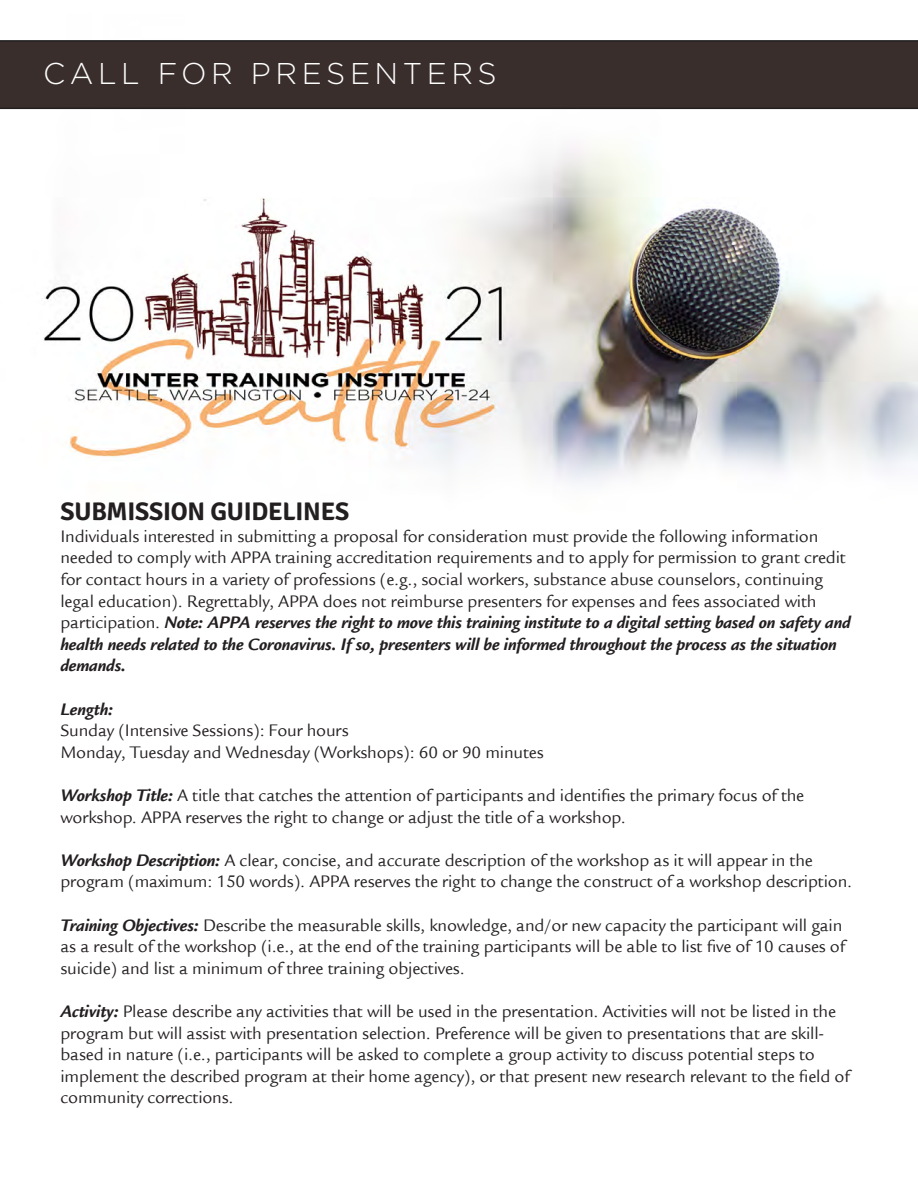
<style>
.page{position:relative;width:918px;height:1188px;background:#fff}
.page>*{position:absolute;margin:0;border:0;box-sizing:border-box;transform-origin:0 0}
.t1{font:300 30px "Gotham";letter-spacing:.15em;color:#fff}
.t2{font:700 25.5px "Signika Negative";letter-spacing:-.01em;color:#231f20}
.t3{font:18px/21.6px "Legacy Sans Std";letter-spacing:-.01em;color:#231f20}
.t4{font:italic 700 18px "Legacy Sans Std";letter-spacing:-.01em;color:#231f20}
.s1{font-weight:700;font-style:italic}
</style>
<div class="page">
<img style="left:0;top:109px;width:918px;height:375px">
<div style="left:0;top:40px;width:918px;height:69px;background:#392e2c"></div>
<p class="t1" style="left:43px;top:54px;width:455px">CALL FOR PRESENTERS</p>
<p class="t2" style="left:60px;top:496px;width:290px">SUBMISSION GUIDELINES</p>
<p class="t3" style="left:60px;top:525px;width:792px">Individuals interested in submitting a proposal for consideration must provide the following information needed to comply with APPA training accreditation requirements and to apply for permission to grant credit for contact hours in a variety of professions (e.g., social workers, substance abuse counselors, continuing legal education). Regrettably, APPA does not reimburse presenters for expenses and fees associated with participation. <span class="s1">Note: APPA reserves the right to move this training institute to a digital setting based on safety and health needs related to the Coronavirus. If so, presenters will be informed throughout the process as the situation demands.</span></p>
<p class="t4" style="left:60px;top:698px;width:54px">Length:</p>
<p class="t3" style="left:60px;top:720px;width:290px">Sunday (Intensive Sessions): Four hours</p>
<p class="t3" style="left:60px;top:741px;width:485px">Monday, Tuesday and Wednesday (Workshops): 60 or 90 minutes</p>
<p class="t3" style="left:60px;top:785px;width:745px"><span class="s1">Workshop Title:</span> A title that catches the attention of participants and identifies the primary focus of the workshop. APPA reserves the right to change or adjust the title of a workshop.</p>
<p class="t3" style="left:60px;top:849px;width:793px"><span class="s1">Workshop Description:</span> A clear, concise, and accurate description of the workshop as it will appear in the program (maximum: 150 words). APPA reserves the right to change the construct of a workshop description.</p>
<p class="t3" style="left:60px;top:914px;width:786px"><span class="s1">Training Objectives:</span> Describe the measurable skills, knowledge, and/or new capacity the participant will gain as a result of the workshop (i.e., at the end of the training participants will be able to list five of 10 causes of suicide) and list a minimum of three training objectives.</p>
<p class="t3" style="left:60px;top:1001px;width:791px"><span class="s1">Activity:</span> Please describe any activities that will be used in the presentation. Activities will not be listed in the program but will assist with presentation selection. Preference will be given to presentations that are skill&shy;based in nature (i.e., participants will be asked to complete a group activity to discuss potential steps to implement the described program at their home agency), or that present new research relevant to the field of community corrections.</p>
</div>
